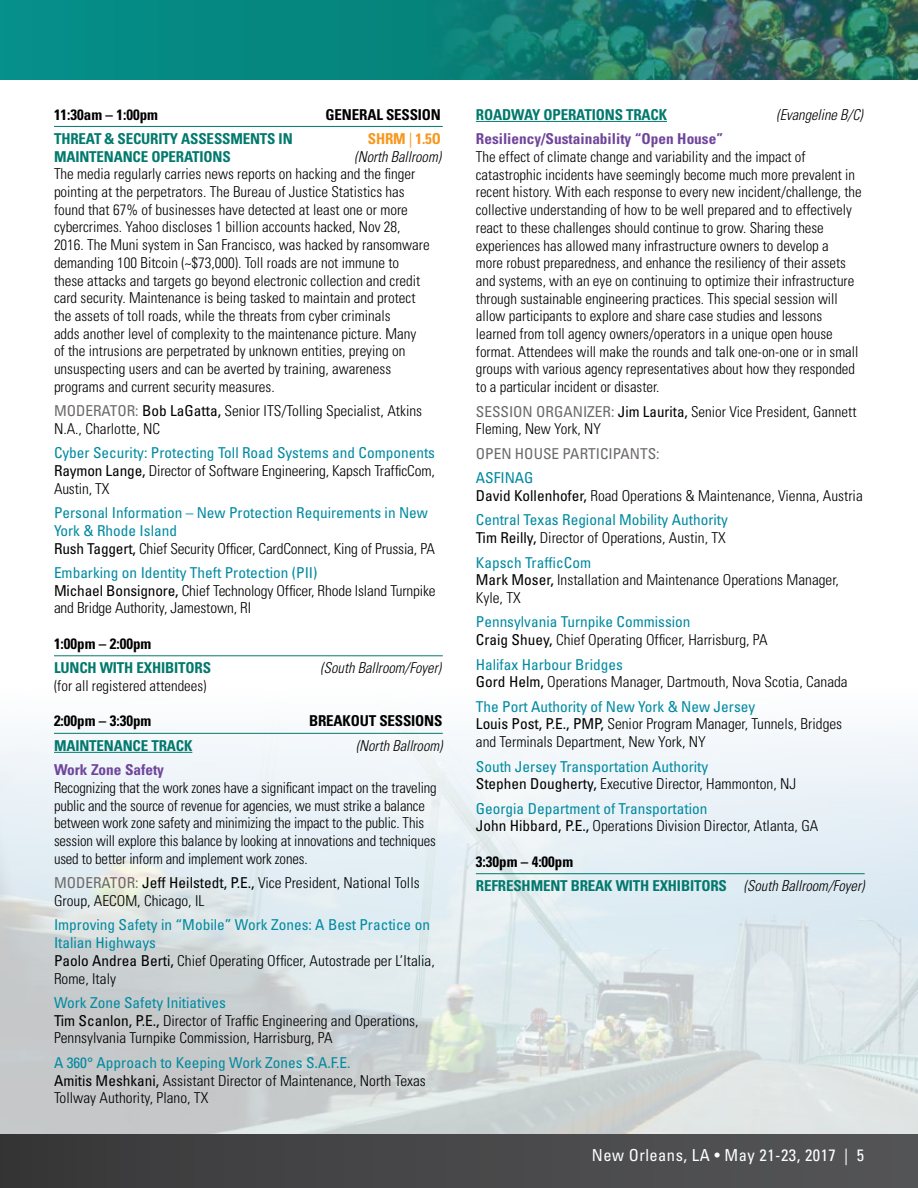
<style>
.page{position:relative;width:918px;height:1188px;background:#fff}
.page>*{position:absolute;margin:0;border:0;box-sizing:border-box;transform-origin:0 0}
.t1{font:condensed 16.5px "Univers";letter-spacing:.03em;color:#fff}
.t2{font:300 condensed 15px/17.7px "Univers";color:#000}
.t3{font:condensed 15px/17.7px "Univers";color:#008aa0}
.t4{font:700 condensed 15px/24.5px "Univers";letter-spacing:-.01em;color:#02796d}
.t5{font:700 condensed 15px "Univers";letter-spacing:-.01em;color:#000}
.t6{font:italic 300 condensed 15px "Univers";color:#000}
.t7{font:700 condensed 15px "Univers";color:#6f459b}
.t8{font:condensed 15px "Univers";color:#6c6969}
.t9{font:700 condensed 15px "Univers";letter-spacing:-.01em;color:#f8971d}
.s1{font-weight:400}
.s2{font-weight:400;color:#6c6969}
.s3{font-weight:400;color:#008aa0}
.s4{color:#000}
.s5{font-weight:300;color:#000}
.s6{font-weight:300;font-style:italic;color:#000}
</style>
<div class="page">
<div style="left:0;top:1134px;width:918px;height:54px;background:linear-gradient(to right,#383739,#565658)"></div>
<img style="left:0;top:730px;width:918px;height:404px">
<div style="left:0;top:0;width:918px;height:80px;background:#058881"></div>
<svg style="left:0;top:0;width:15px;height:80px"></svg>
<hr style="left:54px;top:126px;width:389px;height:1px;background:#02796d">
<hr style="left:54px;top:656px;width:389px;height:1px;background:#02796d">
<hr style="left:54px;top:733px;width:389px;height:1px;background:#02796d">
<hr style="left:54px;top:752px;width:138px;height:1px;background:#02796d">
<img style="left:450px;top:0;width:468px;height:80px">
<hr style="left:476px;top:121px;width:191px;height:1px;background:#02796d">
<hr style="left:476px;top:873px;width:389px;height:1px;background:#02796d">
<p class="t5" style="left:54px;top:105px;width:106px">11:30am – 1:00pm</p>
<p class="t5" style="left:326px;top:105px;width:117px">GENERAL SESSION</p>
<p class="t4" style="left:54px;top:126px;width:240px">THREAT &amp; SECURITY ASSESSMENTS IN</p>
<p class="t9" style="left:368px;top:129px;width:75px">SHRM <span class="s1">|</span> 1.5O</p>
<p class="t4" style="left:54px;top:144px;width:178px">MAINTENANCE OPERATIONS</p>
<p class="t6" style="left:355px;top:147px;width:88px">(North Ballroom)</p>
<p class="t2" style="left:54px;top:165px;width:377px">The media regularly carries news reports on hacking and the finger pointing at the perpetrators. The Bureau of Justice Statistics has found that 67% of businesses have detected at least one or more cybercrimes. Yahoo discloses 1 billion accounts hacked, Nov 28, 2016. The Muni system in San Francisco, was hacked by ransomware demanding 100 Bitcoin (~$73,000). Toll roads are not immune to these attacks and targets go beyond electronic collection and credit card security. Maintenance is being tasked to maintain and protect the assets of toll roads, while the threats from cyber criminals<br>adds another level of complexity to the maintenance picture. Many of the intrusions are perpetrated by unknown entities, preying on unsuspecting users and can be averted by training, awareness programs and current security measures.</p>
<p class="t2" style="left:54px;top:402px;width:370px"><span class="s2">MODERATOR:</span> <span class="s1">Bob LaGatta,</span> Senior ITS/Tolling Specialist, Atkins<br>N.A., Charlotte, NC</p>
<p class="t2" style="left:54px;top:444px;width:383px;text-align:justify"><span class="s3">Cyber Security: Protecting Toll Road Systems and Components </span><span class="s1">Raymon Lange,</span> Director of Software Engineering, Kapsch TrafficCom, Austin, TX</p>
<p class="t3" style="left:54px;top:504px;width:382px">Personal Information – New Protection Requirements in New<br>York &amp; Rhode Island<br><span class="s4">Rush Taggert,</span> <span class="s5">Chief Security Officer, CardConnect, King of Prussia, PA</span></p>
<p class="t2" style="left:54px;top:564px;width:383px"><span class="s3">Embarking on Identity Theft Protection (PII)<br></span><span class="s1">Michael Bonsignore,</span> Chief Technology Officer, Rhode Island Turnpike and Bridge Authority, Jamestown, RI</p>
<p class="t5" style="left:54px;top:634px;width:99px">1:00pm – 2:00pm</p>
<p class="t4" style="left:54px;top:656px;width:159px">LUNCH WITH EXHIBITORS</p>
<p class="t6" style="left:321px;top:659px;width:122px">(South Ballroom/Foyer)</p>
<p class="t2" style="left:54px;top:677px;width:154px">(for all registered attendees)</p>
<p class="t5" style="left:54px;top:712px;width:99px">2:00pm – 3:30pm</p>
<p class="t5" style="left:309px;top:712px;width:135px">BREAKOUT SESSIONS</p>
<p class="t4" style="left:54px;top:733px;width:140px">MAINTENANCE TRACK</p>
<p class="t6" style="left:356px;top:737px;width:88px">(North Ballroom)</p>
<p class="t7" style="left:54px;top:761px;width:112px">Work Zone Safety</p>
<p class="t2" style="left:54px;top:779px;width:384px">Recognizing that the work zones have a significant impact on the traveling public and the source of revenue for agencies, we must strike a balance between work zone safety and minimizing the impact to the public. This session will explore this balance by looking at innovations and techniques used to better inform and implement work zones.</p>
<p class="t2" style="left:54px;top:874px;width:367px"><span class="s2">MODERATOR:</span> <span class="s1">Jeff Heilstedt, P.E.,</span> Vice President, National Tolls<br>Group, AECOM, Chicago, IL</p>
<p class="t3" style="left:54px;top:916px;width:382px">Improving Safety in “Mobile” Work Zones: A Best Practice on Italian Highways<br><span class="s4">Paolo Andrea Berti,</span> <span class="s5">Chief Operating Officer, Autostrade per L’Italia, Rome, Italy</span></p>
<p class="t2" style="left:54px;top:994px;width:366px"><span class="s3">Work Zone Safety Initiatives<br></span><span class="s1">Tim Scanlon, P.E.,</span> Director of Traffic Engineering and Operations,<br>Pennsylvania Turnpike Commission, Harrisburg, PA</p>
<p class="t2" style="left:54px;top:1054px;width:373px"><span class="s3">A 360° Approach to Keeping Work Zones S.A.F.E.<br></span><span class="s1">Amitis Meshkani,</span> Assistant Director of Maintenance, North Texas<br>Tollway Authority, Plano, TX</p>
<p class="t4" style="left:476px;top:102px;width:193px">ROADWAY OPERATIONS TRACK</p>
<p class="t6" style="left:776px;top:106px;width:88px">(Evangeline B/C)</p>
<p class="t7" style="left:476px;top:130px;width:249px">Resiliency/Sustainability “Open House”</p>
<p class="t2" style="left:476px;top:148px;width:387px">The effect of climate change and variability and the impact of catastrophic incidents have seemingly become much more prevalent in recent history. With each response to every new incident/challenge, the collective understanding of how to be well prepared and to effectively react to these challenges should continue to grow. Sharing these experiences has allowed many infrastructure owners to develop a<br>more robust preparedness, and enhance the resiliency of their assets and systems, with an eye on continuing to optimize their infrastructure through sustainable engineering practices. This special session will allow participants to explore and share case studies and lessons learned from toll agency owners/operators in a unique open house format. Attendees will make the rounds and talk one-on-one or in small groups with various agency representatives about how they responded to a particular incident or disaster.</p>
<p class="t2" style="left:476px;top:403px;width:382px"><span class="s2">SESSION ORGANIZER:</span> <span class="s1">Jim Laurita,</span> Senior Vice President, Gannett<br>Fleming, New York, NY</p>
<p class="t8" style="left:476px;top:444px;width:185px">OPEN HOUSE PARTICIPANTS:</p>
<p class="t2" style="left:476px;top:469px;width:388px"><span class="s3">ASFINAG<br></span><span class="s1">David Kollenhofer,</span> Road Operations &amp; Maintenance, Vienna, Austria</p>
<p class="t3" style="left:476px;top:511px;width:254px">Central Texas Regional Mobility Authority<br><span class="s4">Tim Reilly,</span> <span class="s5">Director of Operations, Austin, TX</span></p>
<p class="t2" style="left:476px;top:553px;width:365px"><span class="s3">Kapsch TrafficCom<br></span><span class="s1">Mark Moser,</span> Installation and Maintenance Operations Manager,<br>Kyle, TX</p>
<p class="t2" style="left:476px;top:613px;width:293px"><span class="s3">Pennsylvania Turnpike Commission<br></span><span class="s1">Craig Shuey,</span> Chief Operating Officer, Harrisburg, PA</p>
<p class="t2" style="left:476px;top:655px;width:373px"><span class="s3">Halifax Harbour Bridges<br></span><span class="s1">Gord Helm,</span> Operations Manager, Dartmouth, Nova Scotia, Canada</p>
<p class="t2" style="left:476px;top:698px;width:368px"><span class="s3">The Port Authority of New York &amp; New Jersey<br></span><span class="s1">Louis Post, P.E., PMP,</span> Senior Program Manager, Tunnels, Bridges and Terminals Department, New York, NY</p>
<p class="t3" style="left:476px;top:757px;width:322px">South Jersey Transportation Authority<br><span class="s4">Stephen Dougherty,</span> <span class="s5">Executive Director, Hammonton, NJ</span></p>
<p class="t2" style="left:476px;top:800px;width:344px"><span class="s3">Georgia Department of Transportation<br></span><span class="s1">John Hibbard, P.E.,</span> Operations Division Director, Atlanta, GA</p>
<p class="t4" style="left:476px;top:849px;width:390px"><span class="s4">3:30pm – 4:00pm<br></span>REFRESHMENT BREAK WITH EXHIBITORS <span class="s6">(South Ballroom/Foyer)</span></p>
<p class="t1" style="left:592px;top:1144px;width:274px">New Orleans, LA • May 21-23, 2017 | 5</p>
</div>
